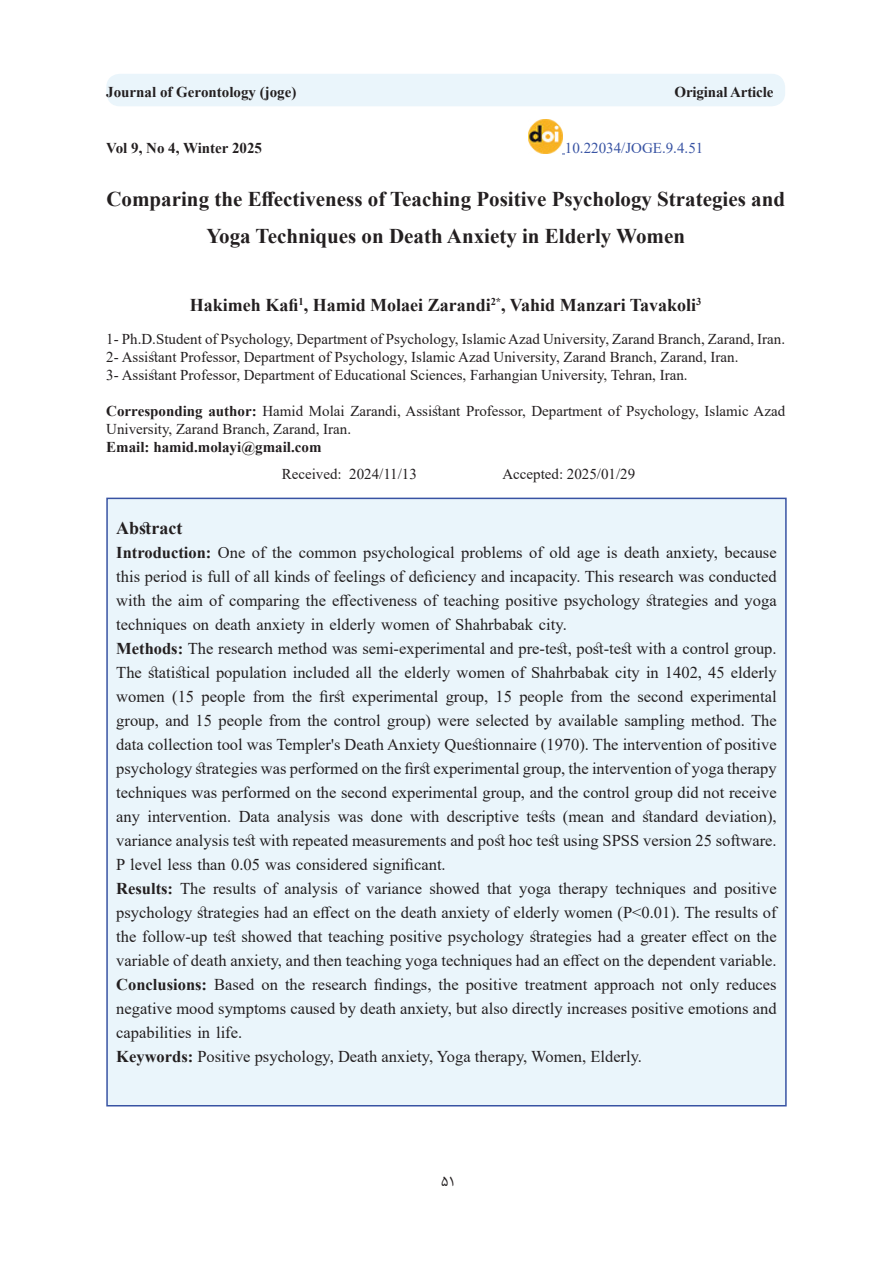
<style>
.page{position:relative;width:893px;height:1263px;background:#fff}
.page>*{position:absolute;margin:0;border:0;box-sizing:border-box;transform-origin:0 0}
.t1{font:700 21px/37.5px "Times New Roman";color:#231f20;text-align:center}
.t2{font:700 18px "Times New Roman";color:#231f20}
.t3{font:18px "B Mitra";color:#231f20}
.t4{font:16.5px/24px "Times New Roman";color:#231f20}
.t5{font:15px/18px "Times New Roman";color:#231f20}
.t6{font:700 15px "Times New Roman";color:#231f20}
.t7{font:15px "Times New Roman";color:#3853a3}
.t8{font:700 10.5px "Times New Roman";color:#231f20}
.s1{font-size:18px}
.s2{font-weight:700}
</style>
<div class="page">
<div style="left:106px;top:74px;width:679px;height:32px;background:#eaf5fb;border-radius:14px"></div>
<img style="left:528px;top:119px;width:34px;height:34px">
<div style="left:107px;top:498px;width:679px;height:608px;background:#eaf5fb"></div>
<p class="t6" style="left:106px;top:82px;width:192px">Journal of Gerontology (joge)</p>
<p class="t6" style="left:674px;top:82px;width:100px">Original Article</p>
<p class="t7" style="left:565px;top:138px;width:140px">10.22034/JOGE.9.4.51</p>
<p class="t6" style="left:106px;top:137px;width:157px">Vol 9, No 4, Winter 2025</p>
<p class="t1" style="left:106px;top:179px;width:680px">Comparing the Effectiveness of Teaching Positive Psychology Strategies and<br>Yoga Techniques on Death Anxiety in Elderly Women</p>
<p class="t8" style="left:491px;top:294px;width:16px"><span class="s1">,</span>*2</p>
<p class="t5" style="left:106px;top:329px;width:680px">1- Ph D. .Student of Psychology, Department of Psychology, IslamicAzad University, Zarand Branch, Zarand, Iran.<br>2- Assistant Professor, Department of Psychology, Islamic Azad University, Zarand Branch, Zarand, Iran.<br>3- Assistant Professor, Department of Educational Sciences, Farhangian University, Tehran, Iran.</p>
<p class="t5" style="left:106px;top:401px;width:680px"><span class="s2">Corresponding author:</span> Hamid Molai Zarandi, Assistant Professor, Department of Psychology, Islamic Azad<br>University, Zarand Branch, Zarand, Iran.</p>
<p class="t6" style="left:106px;top:436px;width:217px">Email: hamid.molayi@gmail.com</p>
<p class="t5" style="left:502px;top:464px;width:134px">Accepted: 2025/01/29</p>
<p class="t2" style="left:190px;top:292px;width:302px">Hakimeh Kafi , Hamid Molaei Zarandi</p>
<p class="t8" style="left:696px;top:294px;width:7px">3</p>
<p class="t8" style="left:298px;top:294px;width:7px">1</p>
<p class="t2" style="left:510px;top:292px;width:188px">Vahid Manzari Tavakoli</p>
<p class="t5" style="left:282px;top:464px;width:61px">Received:</p>
<p class="t5" style="left:349px;top:464px;width:69px">2024/11/13</p>
<p class="t2" style="left:116px;top:514px;width:68px">Abstract</p>
<p class="t4" style="left:116px;top:539px;width:662px"><span class="s2">Introduction:</span> One of the common psychological problems of old age is death anxiety, because this period is full of all kinds of feelings of deficiency and incapacity. This research was conducted with the aim of comparing the effectiveness of teaching positive psychology strategies and yoga techniques on death anxiety in elderly women of Shahrbabak city.<br><span class="s2">Methods:</span> The research method was semi-experimental and pre-test, post-test with a control group.<br>The statistical population included all the elderly women of Shahrbabak city in 1402, 45 elderly women (15 people from the first experimental group, 15 people from the second experimental group, and 15 people from the control group) were selected by available sampling method. The data collection tool was Templer s' Death Anxiety Questionnaire (1970 .) The intervention of positive psychology strategies was performed on the first experimental group, the intervention of yoga therapy techniques was performed on the second experimental group, and the control group did not receive any intervention. Data analysis was done with descriptive tests (mean and standard deviation ,( variance analysis test with repeated measurements and post hoc test using SPSS version 25 software.<br>P level less than 0.05 was considered significant.<br><span class="s2">Results:</span> The results of analysis of variance showed that yoga therapy techniques and positive psychology strategies had an effect on the death anxiety of elderly women ( &lt;P 0.01 .) The results of the follow-up test showed that teaching positive psychology strategies had a greater effect on the variable of death anxiety, and then teaching yoga techniques had an effect on the dependent variable.<br><span class="s2">Conclusions:</span> Based on the research findings, the positive treatment approach not only reduces negative mood symptoms caused by death anxiety, but also directly increases positive emotions and capabilities in life.<br><span class="s2">Keywords:</span> Positive psychology, Death anxiety, Yoga therapy, Women, Elderly.</p>
<p class="t3" style="left:441px;top:1164px;width:16px">51</p>
</div>
